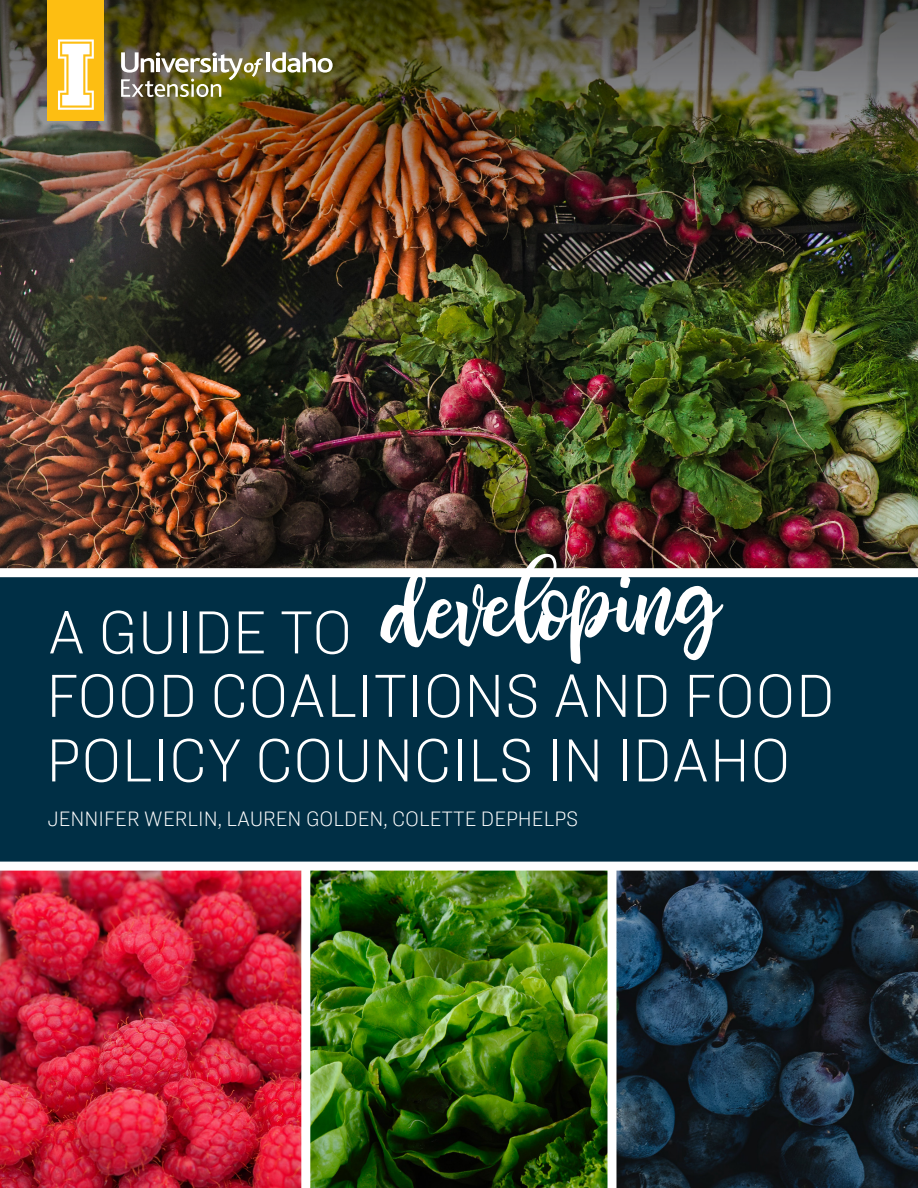
<style>
.page{position:relative;width:918px;height:1188px;background:#fff}
.page>*{position:absolute;margin:0;border:0;box-sizing:border-box;transform-origin:0 0}
.t1{font:87px "bhatoshine";color:#fff}
.t2{font:100 63px "Ringside Narrow";color:#fff}
.t3{font:100 21.6px "Ringside Narrow";color:#fff}
</style>
<div class="page">
<img style="left:310px;top:875px;width:298px;height:313px">
<img style="left:616px;top:875px;width:302px;height:313px">
<img style="left:0;top:278px;width:918px;height:286px">
<img style="left:0;top:875px;width:301px;height:313px">
<img style="left:0;top:0;width:918px;height:278px">
<div style="left:48px;top:0;width:56px;height:120px;background:#fdbe12"></div>
<svg style="left:58px;top:39px;width:36px;height:71px"></svg>
<hr style="left:266px;top:52px;width:4px;height:20px;background:#fff">
<svg style="left:272px;top:52px;width:61px;height:21px"></svg>
<img style="left:121px;top:52px;width:142px;height:45px">
<svg style="left:0;top:564px;width:918px;height:311px;background:#113b4f"></svg>
<p class="t2" style="left:48px;top:589px;width:306px">A GUIDE TO</p>
<h1 class="t1" style="left:383px;top:548px;width:336px;rotate:-2deg">developing</h1>
<p class="t2" style="left:46px;top:653px;width:790px">FOOD COALITIONS AND FOOD</p>
<p class="t2" style="left:46px;top:717px;width:746px">POLICY COUNCILS IN IDAHO</p>
<p class="t3" style="left:48px;top:804px;width:532px">JENNIFER WERLIN, LAUREN GOLDEN, COLETTE DEPHELPS</p>
</div>
